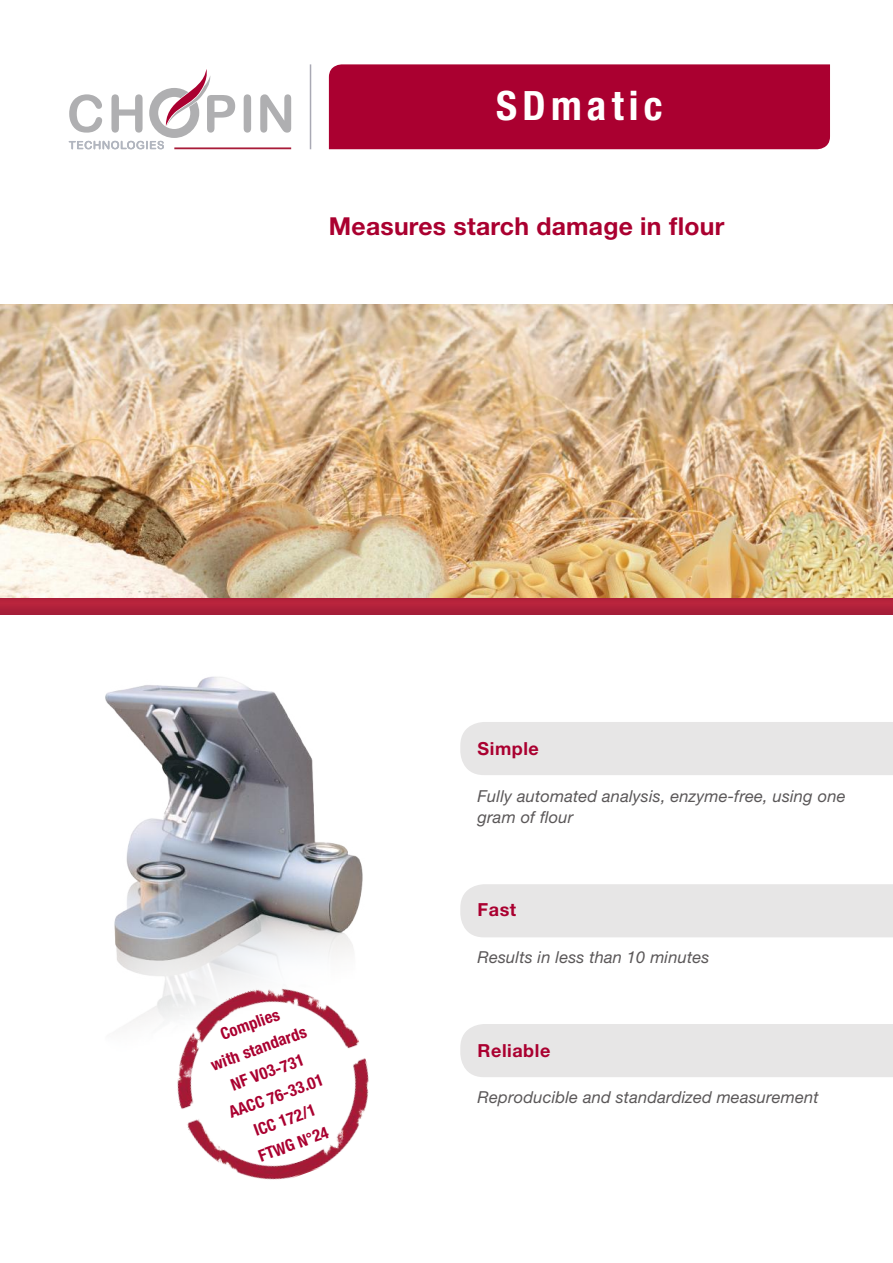
<style>
.page{position:relative;width:893px;height:1263px;background:#fff}
.page>*{position:absolute;margin:0;border:0;box-sizing:border-box;transform-origin:0 0}
.t1{font:700 condensed 40.5px "Helvetica Neue LT Std";letter-spacing:.13em;color:#fff}
.t2{font:700 24.75px "Helvetica Neue LT Std";letter-spacing:.01em;color:#aa0030}
.t3{font:700 18px "Helvetica Neue LT Std";letter-spacing:.03em;color:#aa0030}
.t4{font:italic 16.5px/21px "Helvetica Neue LT Std";letter-spacing:.01em;color:#5a5758}
.t5{font:700 condensed 16.5px/25.5px "Helvetica Neue LT Std";color:#aa0030;text-align:center}
</style>
<div class="page">
<img style="left:30px;top:614px;width:343px;height:409px">
<img style="left:151px;top:962px;width:222px;height:218px">
<div style="left:0;top:596px;width:893px;height:18px;background:linear-gradient(to right,#b0213a,#b0213a)"></div>
<img style="left:0;top:304px;width:893px;height:293px">
<div style="left:329px;top:64px;width:501px;height:85px;background:#aa0030"></div>
<hr style="left:310px;top:64px;width:1px;height:85px;background:#a9a9b4">
<svg style="left:244px;top:94px;width:7px;height:39px"></svg>
<svg style="left:260px;top:94px;width:31px;height:39px"></svg>
<svg style="left:69px;top:69px;width:166px;height:80px"></svg>
<hr style="left:174px;top:147px;width:117px;height:2px;background:#a81b38">
<div style="left:460px;top:722px;width:433px;height:53px;background:#e7e6e6"></div>
<div style="left:460px;top:884px;width:433px;height:53px;background:#e7e6e6"></div>
<div style="left:460px;top:1024px;width:433px;height:53px;background:#e7e6e6"></div>
<h1 class="t1" style="left:496px;top:81px;width:168px">sdmatic</h1>
<h2 class="t2" style="left:329px;top:211px;width:397px">Measures starch damage in flour</h2>
<p class="t3" style="left:478px;top:737px;width:63px">Simple</p>
<p class="t4" style="left:478px;top:785px;width:369px">Fully automated analysis, enzyme-free, using one gram of flour</p>
<p class="t5" style="left:198px;top:1029px;width:103px;rotate:-20deg">Complies<br>with standards<br>NF V03-731<br>AACC 76-33.01<br>ICC 172/1<br>FTWG N°24</p>
<p class="t3" style="left:478px;top:899px;width:40px">Fast</p>
<p class="t4" style="left:478px;top:946px;width:233px">Results in less than 10 minutes</p>
<p class="t3" style="left:478px;top:1039px;width:74px">Reliable</p>
<p class="t4" style="left:478px;top:1087px;width:343px">Reproducible and standardized measurement</p>
</div>
